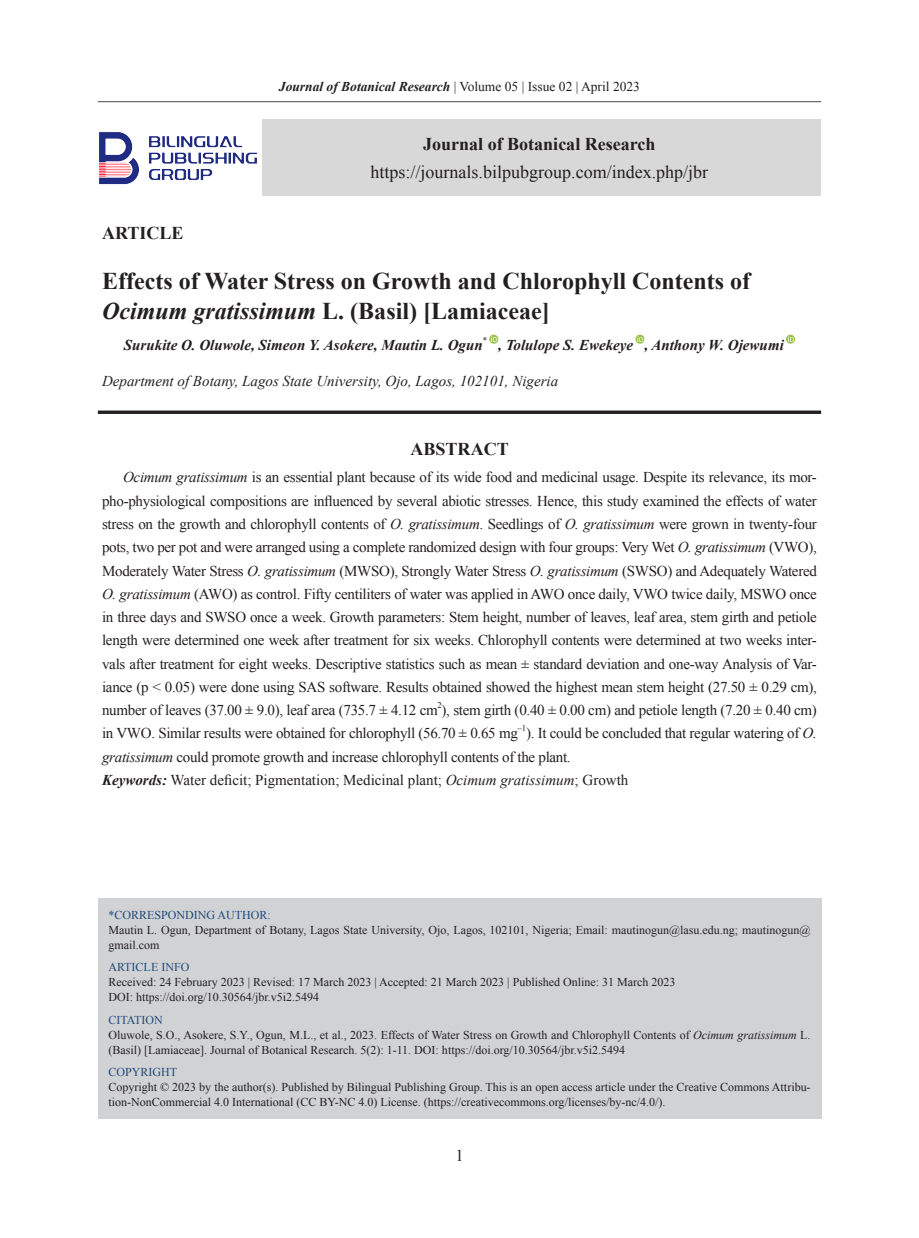
<style>
.page{position:relative;width:919px;height:1238px;background:#fff}
.page>*{position:absolute;margin:0;border:0;box-sizing:border-box;transform-origin:0 0}
.英文标题{font:700 24px/30px "Times New Roman";color:#231f20}
.t1{font:18px "Times New Roman";color:#231f20}
.ABSTRACT标{font:700 18px "Times New Roman";color:#231f20}
.分栏书眉{font:700 18px "Times New Roman";color:#231f20}
.t2{font:16.5px "Times New Roman";color:#231f20}
.正文{font:15px/23.2px "Times New Roman";letter-spacing:-.02em;color:#231f20;text-align:justify}
.英文作者{font:italic 700 15px "Times New Roman";color:#231f20}
.KEY{font:15px "Times New Roman";color:#231f20}
.英文地址{font:italic 15px "Times New Roman";color:#231f20}
.t3{font:13.5px "Times New Roman";color:#231f20}
.基本信息{font:12px/15px "Times New Roman";color:#231f20}
.t4{font:12px "Times New Roman";color:#1f497d}
.正文-2{font:8.7px "Times New Roman";color:#231f20}
.英文作者-2{font:8.7px "Times New Roman";color:#231f20}
.s1{font-weight:700;font-style:italic}
.s2{font-style:italic}
</style>
<div class="page">
<hr style="left:98px;top:101px;width:723px;height:1px;background:#67696b">
<div style="left:262px;top:119px;width:559px;height:77px;background:#d8d8d8"></div>
<img style="left:99px;top:132px;width:158px;height:52px">
<div style="left:98px;top:898px;width:723px;height:220px;background:#d1d2d4"></div>
<svg style="left:98px;top:410px;width:723px;height:4px;fill:#2a2627"></svg>
<svg style="left:489px;top:334px;width:9px;height:9px"></svg>
<svg style="left:635px;top:334px;width:9px;height:9px"></svg>
<svg style="left:786px;top:334px;width:9px;height:9px"></svg>
<p class="t3" style="left:279px;top:77px;width:362px"><span class="s1">Journal of Botanical Research</span> | Volume 05 | Issue 02 | April 2023</p>
<p class="ABSTRACT标" style="left:423px;top:131px;width:234px">Journal of Botanical Research</p>
<p class="t1" style="left:370px;top:160px;width:339px">https://journals.bilpubgroup.com/index.php/jbr</p>
<p class="分栏书眉" style="left:102px;top:221px;width:83px">ARTICLE</p>
<p class="英文标题" style="left:102px;top:265px;width:649px">Effects of Water Stress on Growth and Chlorophyll Contents of<br><span class="s2">Ocimum gratissimum</span> L. (Basil) [Lamiaceae]</p>
<p class="英文作者" style="left:124px;top:334px;width:360px">Surukite O. Oluwole, Simeon Y. Asokere, Mautin L. Ogun</p>
<p class="英文作者-2" style="left:482px;top:334px;width:6px">*</p>
<p class="英文作者" style="left:498px;top:334px;width:287px">, Tolulope S. Ewekeye , Anthony W. Ojewumi</p>
<p class="英文地址" style="left:102px;top:371px;width:457px">Department of Botany, Lagos State University, Ojo, Lagos, 102101, Nigeria</p>
<p class="ABSTRACT标" style="left:410px;top:436px;width:100px">ABSTRACT</p>
<p class="正文" style="left:102px;top:465px;width:716px;text-indent:21px"><span class="s2">Ocimum gratissimum</span> is an essential plant because of its wide food and medicinal usage. Despite its relevance, its mor&shy;pho-physiological compositions are influenced by several abiotic stresses. Hence, this study examined the effects of water stress on the growth and chlorophyll contents of <span class="s2">O. gratissimum</span>. Seedlings of <span class="s2">O. gratissimum</span> were grown in twenty-four pots, two per pot and were arranged using a complete randomized design with four groups: Very Wet <span class="s2">O. gratissimum</span> (VWO), Moderately Water Stress <span class="s2">O. gratissimum</span> (MWSO), Strongly Water Stress <span class="s2">O. gratissimum</span> (SWSO) and Adequately Watered <span class="s2">O. gratissimum</span> (AWO) as control. Fifty centiliters of water was applied in AWO once daily, VWO twice daily, MSWO once in three days and SWSO once a week. Growth parameters: Stem height, number of leaves, leaf area, stem girth and petiole length were determined one week after treatment for six weeks. Chlorophyll contents were determined at two weeks inter&shy;vals after treatment for eight weeks. Descriptive statistics such as mean ± standard deviation and one-way Analysis of Var&shy;iance (p &lt; 0.05) were done using SAS software. Results obtained showed the highest mean stem height (27.50 ± 0.29 cm), number of leaves (37.00 ± 9.0), leaf area (735.7 ± 4.12 cm ), stem girth (0.40 ± 0.00 cm) and petiole length (7.20 ± 0.40 cm)</p>
<p class="正文-2" style="left:437px;top:699px;width:6px">2</p>
<p class="正文" style="left:102px;top:721px;width:417px">in VWO. Similar results were obtained for chlorophyll (56.70 ± 0.65 mg</p>
<p class="正文-2" style="left:517px;top:722px;width:10px">–1</p>
<p class="正文" style="left:102px;top:721px;width:716px;text-indent:424px">). It could be concluded that regular watering of <span class="s2">O. gratissimum</span> could promote growth and increase chlorophyll contents of the plant.</p>
<p class="KEY" style="left:102px;top:769px;width:527px"><span class="s1">Keywords:</span> Water deficit; Pigmentation; Medicinal plant; <span class="s2">Ocimum gratissimum</span>; Growth</p>
<p class="t4" style="left:108px;top:906px;width:164px">*CORRESPONDING AUTHOR:</p>
<p class="基本信息" style="left:108px;top:922px;width:703px">Mautin L. Ogun, Department of Botany, Lagos State University, Ojo, Lagos, 102101, Nigeria; Email: mautinogun@lasu.edu.ng; mautinogun@ gmail.com</p>
<p class="t4" style="left:108px;top:959px;width:82px">ARTICLE INFO</p>
<p class="基本信息" style="left:108px;top:974px;width:568px">Received: 24 February 2023 | Revised: 17 March 2023 | Accepted: 21 March 2023 | Published Online: 31 March 2023</p>
<p class="基本信息" style="left:108px;top:989px;width:212px">DOI: https://doi.org/10.30564/jbr.v5i2.5494</p>
<p class="t4" style="left:108px;top:1011px;width:56px">CITATION</p>
<p class="基本信息" style="left:108px;top:1027px;width:703px">Oluwole, S.O., Asokere, S.Y., Ogun, M.L., et al., 2023. Effects of Water Stress on Growth and Chlorophyll Contents of <span class="s2">Ocimum gratissimum</span> L. (Basil) [Lamiaceae]. Journal of Botanical Research. 5(2): 1-11. DOI: https://doi.org/10.30564/jbr.v5i2.5494</p>
<p class="t4" style="left:108px;top:1064px;width:70px">COPYRIGHT</p>
<p class="基本信息" style="left:108px;top:1079px;width:703px">Copyright © 2023 by the author(s). Published by Bilingual Publishing Group. This is an open access article under the Creative Commons Attribu&shy;tion-NonCommercial 4.0 International (CC BY-NC 4.0) License. (https://creativecommons.org/licenses/by-nc/4.0/).</p>
<p class="t2" style="left:455px;top:1144px;width:10px">1</p>
</div>
